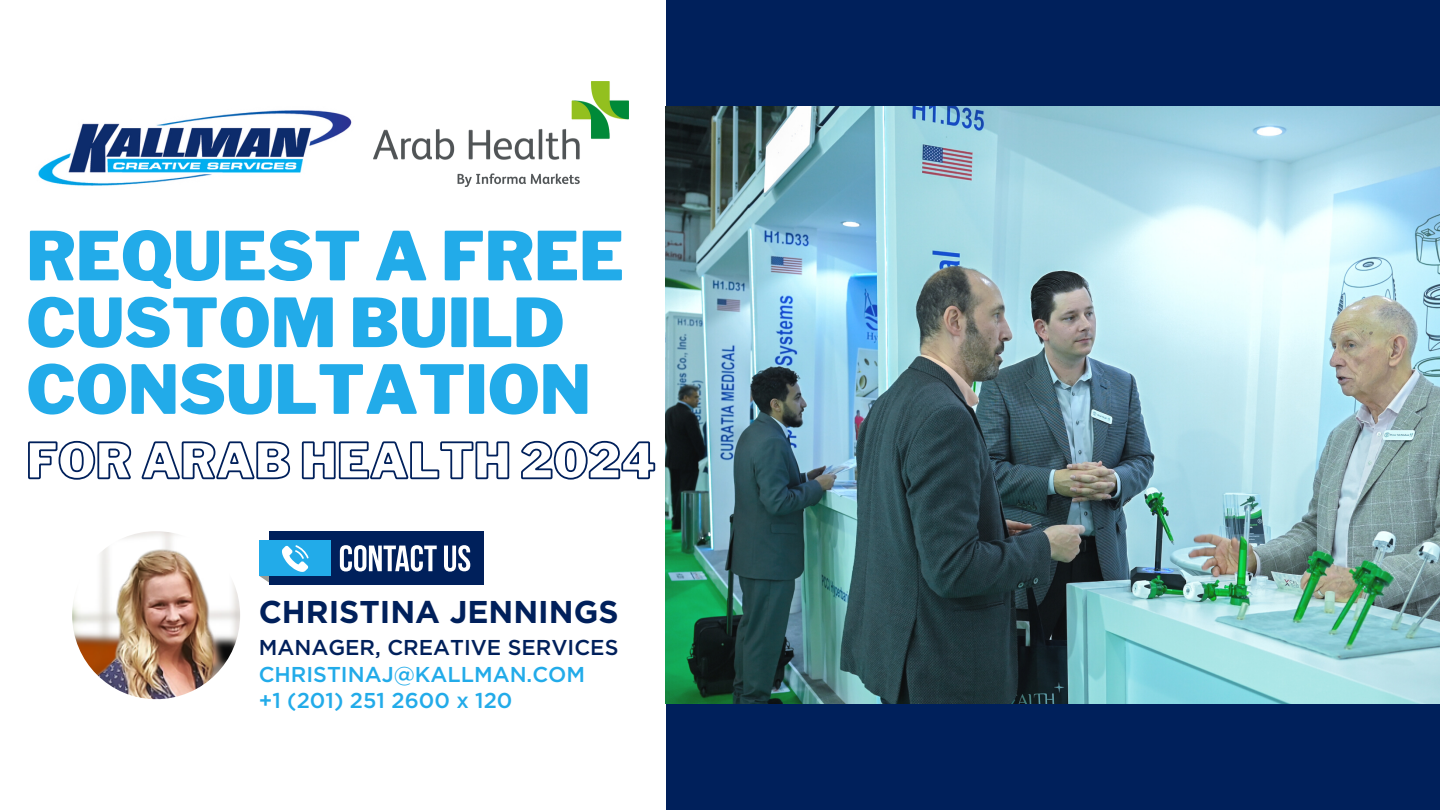
<style>
.page{position:relative;width:1440px;height:810px;background:#00205b}
.page>*{position:absolute;margin:0;border:0;box-sizing:border-box;transform-origin:0 0}
.t1{font:900 67px/66.8px "Libre Franklin";color:#22abe9}
.t2{font:700 31.5px "Gotham";color:#00205b}
.t3{font:500 21.5px/26.2px "Gotham";color:#22abe9}
.t4{font:500 21.5px "Gotham";color:#00205b}
</style>
<div class="page">
<div style="left:0;top:0;width:666px;height:810px;background:#fff"></div>
<img style="left:666px;top:107px;width:774px;height:597px">
<img style="left:72px;top:531px;width:168px;height:168px;border-radius:50%">
<svg style="left:259px;top:576px;width:10px;height:7px"></svg>
<div style="left:269px;top:531px;width:214px;height:54px;background:#00205b"></div>
<div style="left:259px;top:540px;width:72px;height:36px;background:#22abe9"></div>
<svg style="left:340px;top:545px;width:97px;height:26px"></svg>
<svg style="left:444px;top:545px;width:26px;height:27px"></svg>
<svg style="left:282px;top:545px;width:27px;height:27px"></svg>
<img style="left:373px;top:81px;width:256px;height:105px">
<svg style="left:28px;top:440px;width:628px;height:40px"></svg>
<img style="left:38px;top:110px;width:314px;height:76px">
<h1 class="t1" style="left:26px;top:223px;width:599px">REQUEST A FREE<br>CUSTOM BUILD<br>CONSULTATION</h1>
<h2 class="t2" style="left:259px;top:598px;width:361px">CHRISTINA JENNINGS</h2>
<p class="t4" style="left:259px;top:638px;width:361px">MANAGER, CREATIVE SERVICES</p>
<p class="t3" style="left:259px;top:662px;width:328px">CHRISTINAJ@KALLMAN.COM +1 (201) 251 2600 x 120</p>
</div>
